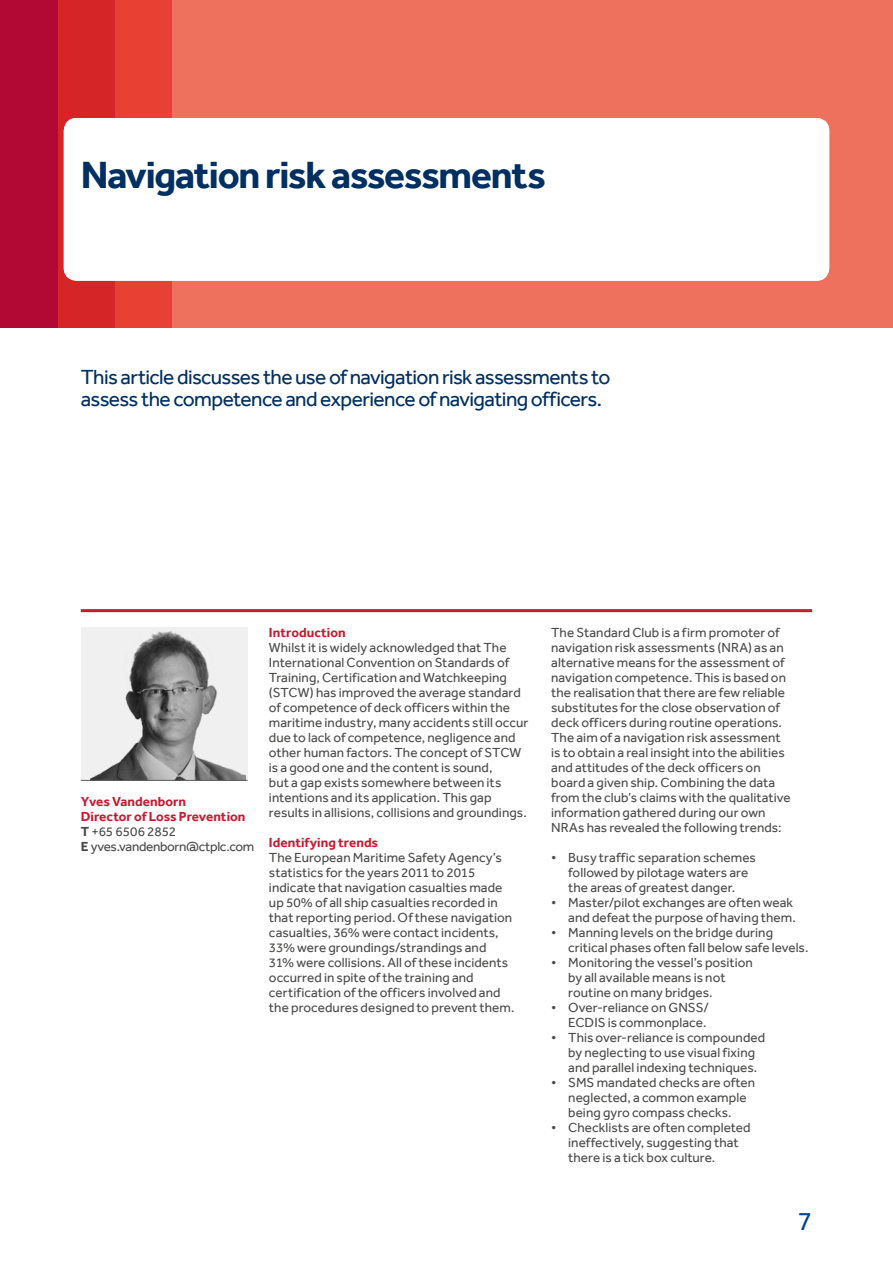
<style>
.page{position:relative;width:893px;height:1263px;background:#fff}
.page>*{position:absolute;margin:0;border:0;box-sizing:border-box;transform-origin:0 0}
.t1{font:700 39px "Effra";letter-spacing:-.035em;color:#002f62}
.t2{font:27px "Effra";color:#004587}
.t3{font:21px/22.5px "Effra";letter-spacing:-.03em;color:#002f62}
.t4{font:13.5px/15px "Effra";letter-spacing:.005em;color:#4a4a49}
.t5{font:700 13.5px/15px "Effra";letter-spacing:.005em;color:#c21d32}
.s1{color:#4a4a49}
.s2{font-weight:400;color:#4a4a49}
</style>
<div class="page">
<div style="left:171px;top:0;width:722px;height:327px;background:#ee715d"></div>
<div style="left:114px;top:0;width:57px;height:327px;background:#e84133"></div>
<div style="left:57px;top:0;width:57px;height:327px;background:#d52527"></div>
<div style="left:0;top:0;width:58px;height:327px;background:#b10933"></div>
<div style="left:64px;top:118px;width:765px;height:163px;background:#fff;border-radius:13px"></div>
<div style="left:81px;top:628px;width:167px;height:153px;background:#f0f0f0"></div>
<img style="left:90px;top:631px;width:156px;height:149px">
<hr style="left:81px;top:609px;width:731px;height:3px;background:#c21d32">
<hr style="left:81px;top:780px;width:167px;height:1px;background:#60605f">
<h1 class="t1" style="left:81px;top:151px;width:467px">Navigation risk assessments</h1>
<h3 class="t3" style="left:81px;top:365px;width:531px">This article discusses the use of navigation risk assessments to assess the competence and experience of navigating officers.</h3>
<p class="t5" style="left:81px;top:794px;width:175px">Yves Vandenborn<br>Director of Loss Prevention<br><span class="s1">T</span> <span class="s2">+65 6506 2852<br></span><span class="s1">E</span> <span class="s2">yves.vandenborn@ctplc.com</span></p>
<p class="t5" style="left:269px;top:624px;width:78px">Introduction</p>
<p class="t4" style="left:269px;top:639px;width:261px">Whilst it is widely acknowledged that The International Convention on Standards of Training, Certification and Watchkeeping (STCW) has improved the average standard of competence of deck officers within the maritime industry, many accidents still occur due to lack of competence, negligence and other human factors. The concept of STCW is a good one and the content is sound,<br>but a gap exists somewhere between its intentions and its application. This gap results in allisions, collisions and groundings.</p>
<p class="t5" style="left:269px;top:834px;width:111px">Identifying trends</p>
<p class="t4" style="left:269px;top:849px;width:247px">The European Maritime Safety Agency’s statistics for the years 2011 to 2015 indicate that navigation casualties made up 50% of all ship casualties recorded in that reporting period. Of these navigation casualties, 36% were contact incidents, 33% were groundings/strandings and 31% were collisions. All of these incidents occurred in spite of the training and certification of the officers involved and the procedures designed to prevent them.</p>
<p class="t4" style="left:551px;top:624px;width:241px">The Standard Club is a firm promoter of navigation risk assessments (NRA) as an alternative means for the assessment of navigation competence. This is based on the realisation that there are few reliable substitutes for the close observation of deck officers during routine operations.<br>The aim of a navigation risk assessment is to obtain a real insight into the abilities and attitudes of the deck officers on board a given ship. Combining the data from the club’s claims with the qualitative information gathered during our own NRAs has revealed the following trends:</p>
<p class="t4" style="left:568px;top:849px;width:189px;text-indent:-17px">• Busy traffic separation schemes followed by pilotage waters are the areas of greatest danger.</p>
<p class="t4" style="left:551px;top:894px;width:246px;text-align:right">• Master/pilot exchanges are often weak and defeat the purpose of having them.</p>
<p class="t4" style="left:568px;top:924px;width:242px;text-indent:-17px">• Manning levels on the bridge during critical phases often fall below safe levels.</p>
<p class="t4" style="left:568px;top:954px;width:186px;text-indent:-17px">• Monitoring the vessel’s position by all available means is not routine on many bridges.</p>
<p class="t4" style="left:551px;top:999px;width:159px;text-align:right">• Over-reliance on GNSS/<br>ECDIS is commonplace.</p>
<p class="t4" style="left:568px;top:1029px;width:199px;text-indent:-17px">• This over-reliance is compounded by neglecting to use visual fixing and parallel indexing techniques.</p>
<p class="t4" style="left:568px;top:1074px;width:188px;text-indent:-17px">• SMS mandated checks are often neglected, a common example being gyro compass checks.</p>
<p class="t4" style="left:568px;top:1119px;width:184px;text-indent:-17px">• Checklists are often completed ineffectively, suggesting that there is a tick box culture.</p>
<h2 class="t2" style="left:797px;top:1205px;width:16px">7</h2>
</div>
